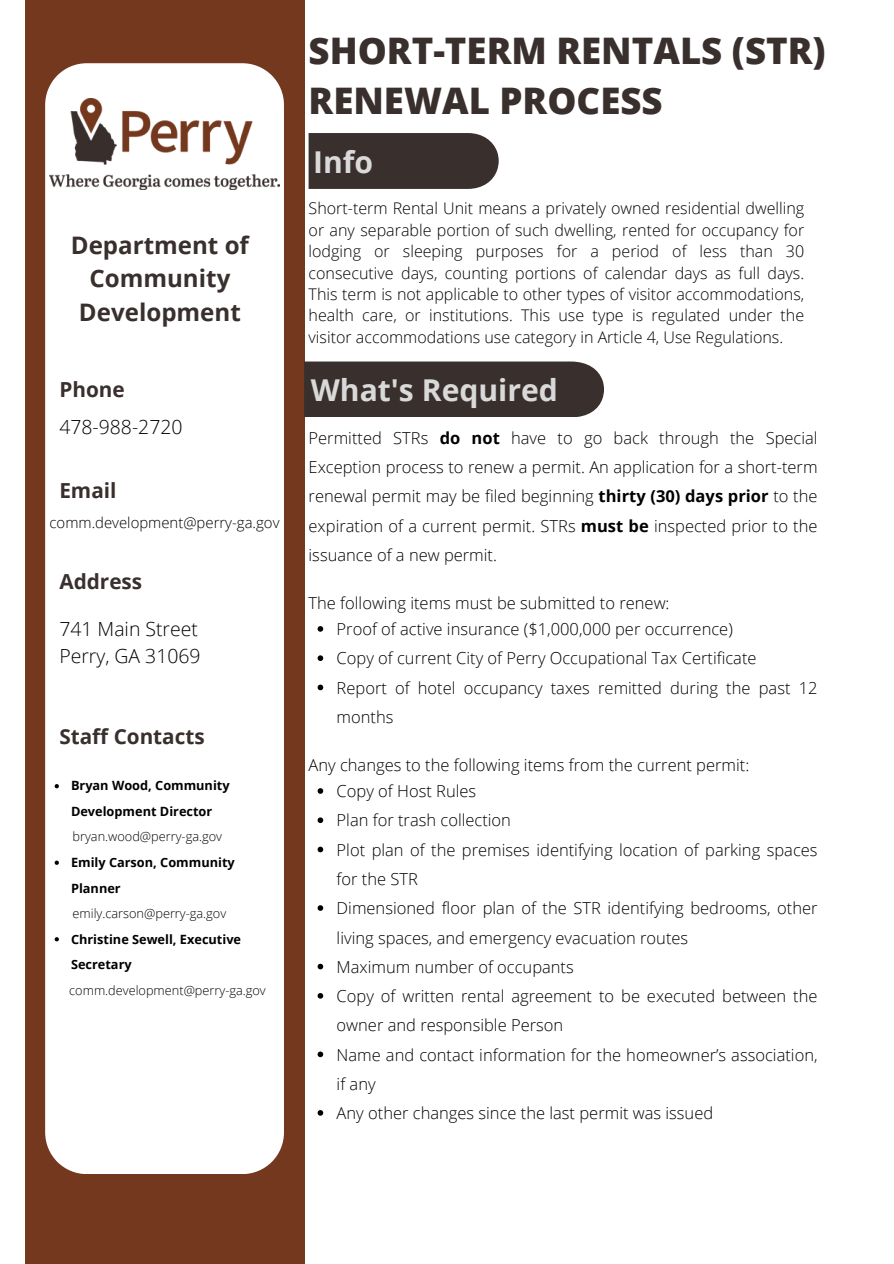
<style>
.page{position:relative;width:894px;height:1264px;background:#fff}
.page>*{position:absolute;margin:0;border:0;box-sizing:border-box;transform-origin:0 0}
.t1{font:800 36.6px/50.7px "Open Sans";color:#39302e}
.t2{font:700 30.15px "Open Sans";color:#d9d9d9}
.t3{font:700 24.15px/33.8px "Open Sans";color:#39302e;text-align:center}
.t4{font:700 20.7px "Open Sans";color:#39302e}
.t5{font:300 19.35px/27px "Open Sans";color:#000}
.t6{font:300 16.5px/29.2px "Open Sans";color:#000}
.t7{font:300 16.05px/21.3px "Open Sans";color:#000;text-align:justify}
.t8{font:300 14.85px "Open Sans";color:#000}
.t9{font:700 12.75px/25.5px "Open Sans";color:#000}
.t10{font:300 12.75px "Open Sans";color:#000}
.s1{font-weight:700}
</style>
<div class="page">
<div style="left:25px;top:0;width:279px;height:1263px;background:#73381d"></div>
<div style="left:45px;top:63px;width:239px;height:1110px;background:#fff"></div>
<img style="left:50px;top:98px;width:229px;height:91px">
<div style="left:308px;top:133px;width:190px;height:56px;background:#39302e"></div>
<div style="left:304px;top:361px;width:300px;height:56px;background:#39302e"></div>
<svg style="left:317px;top:626px;width:6px;height:5px"></svg>
<svg style="left:317px;top:655px;width:6px;height:6px"></svg>
<svg style="left:317px;top:684px;width:6px;height:6px"></svg>
<svg style="left:317px;top:788px;width:6px;height:5px"></svg>
<svg style="left:317px;top:817px;width:6px;height:6px"></svg>
<svg style="left:317px;top:846px;width:6px;height:6px"></svg>
<svg style="left:317px;top:905px;width:6px;height:5px"></svg>
<svg style="left:317px;top:963px;width:6px;height:6px"></svg>
<svg style="left:317px;top:993px;width:6px;height:5px"></svg>
<svg style="left:317px;top:1051px;width:6px;height:6px"></svg>
<svg style="left:317px;top:1110px;width:6px;height:5px"></svg>
<svg style="left:55px;top:784px;width:4px;height:4px"></svg>
<svg style="left:55px;top:860px;width:4px;height:4px"></svg>
<svg style="left:55px;top:937px;width:4px;height:4px"></svg>
<h6 class="t3" style="left:71px;top:227px;width:180px">Department of<br>Community<br>Development</h6>
<h5 class="t4" style="left:59px;top:374px;width:67px">Phone</h5>
<p class="t5" style="left:59px;top:413px;width:125px">478-988-2720</p>
<h4 class="t4" style="left:59px;top:476px;width:59px">Email</h4>
<p class="t8" style="left:50px;top:512px;width:231px">comm.development@perry-ga.gov</p>
<p class="t4" style="left:59px;top:567px;width:84px">Address</p>
<p class="t5" style="left:59px;top:615px;width:143px">741 Main Street<br>Perry, GA 31069</p>
<h4 class="t4" style="left:59px;top:722px;width:147px">Staff Contacts</h4>
<p class="t9" style="left:71px;top:772px;width:160px">Bryan Wood, Community<br>Development Director</p>
<p class="t10" style="left:72px;top:827px;width:151px">bryan.wood@perry-ga.gov</p>
<p class="t9" style="left:71px;top:849px;width:165px">Emily Carson, Community<br>Planner</p>
<p class="t10" style="left:72px;top:904px;width:155px">emily.carson@perry-ga.gov</p>
<p class="t9" style="left:71px;top:925px;width:172px">Christine Sewell, Executive<br>Secretary</p>
<p class="t10" style="left:69px;top:980px;width:198px">comm.development@perry-ga.gov</p>
<h4 class="t1" style="left:308px;top:24px;width:518px">SHORT-TERM RENTALS (STR)<br>RENEWAL PROCESS</h4>
<h3 class="t2" style="left:313px;top:141px;width:62px">Info</h3>
<h4 class="t7" style="left:308px;top:197px;width:497px">Short-term Rental Unit means a privately owned residential dwelling or any separable portion of such dwelling, rented for occupancy for lodging or sleeping purposes for a period of less than 30 consecutive days, counting portions of calendar days as full days.<br>This term is not applicable to other types of visitor accommodations, health care, or institutions. This use type is regulated under the visitor accommodations use category in Article 4, Use Regulations.</h4>
<h5 class="t2" style="left:311px;top:369px;width:249px">What's Required</h5>
<p class="t6" style="left:308px;top:423px;width:510px;text-align:justify">Permitted STRs <span class="s1">do not</span> have to go back through the Special Exception process to renew a permit. An application for a short-term renewal permit may be filed beginning <span class="s1">thirty (30) days prior</span> to the expiration of a current permit. STRs <span class="s1">must be</span> inspected prior to the issuance of a new permit.</p>
<p class="t6" style="left:308px;top:588px;width:362px">The following items must be submitted to renew:</p>
<p class="t6" style="left:336px;top:614px;width:397px">Proof of active insurance ($1,000,000 per occurrence)</p>
<p class="t6" style="left:336px;top:643px;width:421px">Copy of current City of Perry Occupational Tax Certificate</p>
<h1 class="t6" style="left:336px;top:672px;width:482px">Report of hotel occupancy taxes remitted during the past 12 months</h1>
<h2 class="t6" style="left:308px;top:750px;width:442px">Any changes to the following items from the current permit:</h2>
<h6 class="t6" style="left:336px;top:776px;width:141px">Copy of Host Rules</h6>
<h2 class="t6" style="left:336px;top:805px;width:176px">Plan for trash collection</h2>
<h6 class="t6" style="left:336px;top:834px;width:482px">Plot plan of the premises identifying location of parking spaces for the STR</h6>
<h6 class="t6" style="left:336px;top:893px;width:482px">Dimensioned floor plan of the STR identifying bedrooms, other living spaces, and emergency evacuation routes</h6>
<p class="t6" style="left:336px;top:951px;width:238px">Maximum number of occupants</p>
<p class="t6" style="left:336px;top:981px;width:482px">Copy of written rental agreement to be executed between the owner and responsible Person</p>
<p class="t6" style="left:336px;top:1039px;width:482px">Name and contact information for the homeowner’s association, if any</p>
<h6 class="t6" style="left:336px;top:1098px;width:378px">Any other changes since the last permit was issued</h6>
</div>
